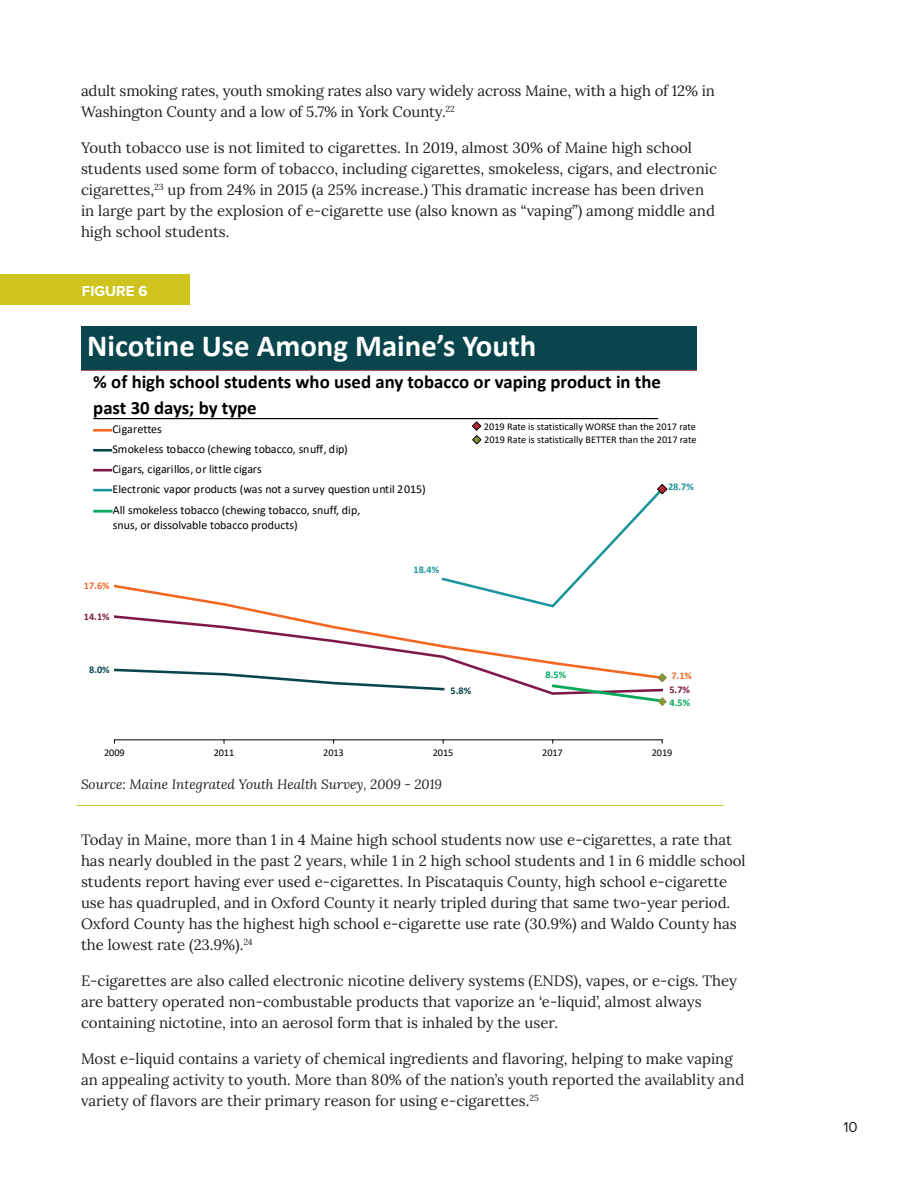
<style>
.page{position:relative;width:918px;height:1188px;background:#fff}
.page>*{position:absolute;margin:0;border:0;box-sizing:border-box;transform-origin:0 0}
.t1{font:700 30.75px "Calibri";color:#fff}
.t2{font:700 18.75px/26.4px "Calibri";letter-spacing:-.005em;color:#000}
.t3{font:15px/21px "Lora";color:#231f20}
.t4{font:700 15px "Proxima Nova";color:#fff}
.t5{font:15px "Proxima Nova";color:#231f20}
.t6{font:italic 13.5px "Lora";color:#231f20}
.t7{font:12px/20px "Calibri";color:#000}
.t8{font:10.2px/13.8px "Calibri";color:#000}
.t9{font:700 10.2px "Calibri";color:#1b959b}
.t10{font:700 10.2px "Calibri";color:#f36723}
.t11{font:700 10.2px "Calibri";color:#7e1947}
.t12{font:700 10.2px "Calibri";color:#08454d}
.t13{font:700 10.2px "Calibri";color:#00a859}
</style>
<div class="page">
<div style="left:0;top:274px;width:190px;height:31px;background:#cec41d"></div>
<hr style="left:94px;top:418px;width:564px;height:1px;background:#000">
<div style="left:81px;top:326px;width:616px;height:44px;background:#08454d"></div>
<hr style="left:115px;top:740px;width:547px;height:1px;background:#000">
<svg style="left:114px;top:584px;width:163px;height:30px"></svg>
<svg style="left:114px;top:614px;width:317px;height:29px"></svg>
<svg style="left:441px;top:484px;width:226px;height:124px"></svg>
<svg style="left:472px;top:421px;width:10px;height:24px"></svg>
<hr style="left:94px;top:429px;width:17px;height:3px;background:#f36723">
<hr style="left:94px;top:449px;width:17px;height:3px;background:#08454d">
<svg style="left:94px;top:469px;width:17px;height:2px"></svg>
<svg style="left:94px;top:489px;width:17px;height:2px"></svg>
<hr style="left:93px;top:510px;width:19px;height:3px;background:#00a859">
<svg style="left:114px;top:643px;width:553px;height:63px"></svg>
<hr style="left:77px;top:805px;width:647px;height:1px;background:#cec41d">
<p class="t3" style="left:81px;top:79px;width:636px">adult smoking rates, youth smoking rates also vary widely across Maine, with a high of 12% in<br>Washington County and a low of 5.7% in York County.<sup>22</sup></p>
<p class="t3" style="left:81px;top:136px;width:637px">Youth tobacco use is not limited to cigarettes. In 2019, almost 30% of Maine high school students used some form of tobacco, including cigarettes, smokeless, cigars, and electronic cigarettes,<sup>23</sup> up from 24% in 2015 (a 25% increase.) This dramatic increase has been driven in large part by the explosion of e-cigarette use (also known as “vaping”) among middle and high school students.</p>
<p class="t4" style="left:82px;top:282px;width:67px">FIGURE 6</p>
<h1 class="t1" style="left:87px;top:324px;width:451px">Nicotine Use Among Maine’s Youth</h1>
<p class="t2" style="left:93px;top:368px;width:569px">% of high school students who used any tobacco or vaping product in the past 30 days; by type</p>
<p class="t7" style="left:113px;top:419px;width:315px">Cigarettes<br>Smokeless tobacco (chewing tobacco, snuff, dip)<br>Cigars, cigarillos, or little cigars<br>Electronic vapor products (was not a survey question until 2015)</p>
<p class="t7" style="left:113px;top:503px;width:249px;line-height:14.5px">All smokeless tobacco (chewing tobacco, snuff, dip, snus, or dissolvable tobacco products)</p>
<p class="t10" style="left:84px;top:579px;width:27px">17.6%</p>
<p class="t11" style="left:84px;top:609px;width:27px">14.1%</p>
<p class="t9" style="left:413px;top:562px;width:27px">18.4%</p>
<p class="t8" style="left:484px;top:419px;width:214px">2019 Rate is statistically WORSE than the 2017 rate<br>2019 Rate is statistically BETTER than the 2017 rate</p>
<p class="t9" style="left:668px;top:480px;width:27px">28.7%</p>
<p class="t12" style="left:89px;top:662px;width:22px">8.0%</p>
<p class="t12" style="left:451px;top:684px;width:22px">5.8%</p>
<p class="t13" style="left:546px;top:668px;width:22px">8.5%</p>
<p class="t10" style="left:671px;top:668px;width:22px">7.1%</p>
<p class="t11" style="left:669px;top:683px;width:22px">5.7%</p>
<p class="t13" style="left:670px;top:696px;width:22px">4.5%</p>
<p class="t8" style="left:104px;top:745px;width:22px">2009</p>
<p class="t8" style="left:214px;top:745px;width:22px">2011</p>
<p class="t8" style="left:323px;top:745px;width:22px">2013</p>
<p class="t8" style="left:433px;top:745px;width:22px">2015</p>
<p class="t8" style="left:542px;top:745px;width:22px">2017</p>
<p class="t8" style="left:652px;top:745px;width:22px">2019</p>
<p class="t6" style="left:81px;top:775px;width:362px">Source: Maine Integrated Youth Health Survey, 2009 - 2019</p>
<p class="t3" style="left:81px;top:829px;width:666px">Today in Maine, more than 1 in 4 Maine high school students now use e-cigarettes, a rate that has nearly doubled in the past 2 years, while 1 in 2 high school students and 1 in 6 middle school students report having ever used e-cigarettes. In Piscataquis County, high school e-cigarette use has quadrupled, and in Oxford County it nearly tripled during that same two-year period.<br>Oxford County has the highest high school e-cigarette use rate (30.9%) and Waldo County has the lowest rate (23.9%).<sup>24</sup></p>
<p class="t3" style="left:81px;top:970px;width:658px">E-cigarettes are also called electronic nicotine delivery systems (ENDS), vapes, or e-cigs. They are battery operated non-combustable products that vaporize an ‘e-liquid’, almost always containing nictotine, into an aerosol form that is inhaled by the user.</p>
<p class="t3" style="left:81px;top:1048px;width:665px">Most e-liquid contains a variety of chemical ingredients and flavoring, helping to make vaping an appealing activity to youth. More than 80% of the nation’s youth reported the availablity and variety of flavors are their primary reason for using e-cigarettes.<sup>25</sup></p>
<p class="t5" style="left:843px;top:1119px;width:16px">10</p>
</div>
